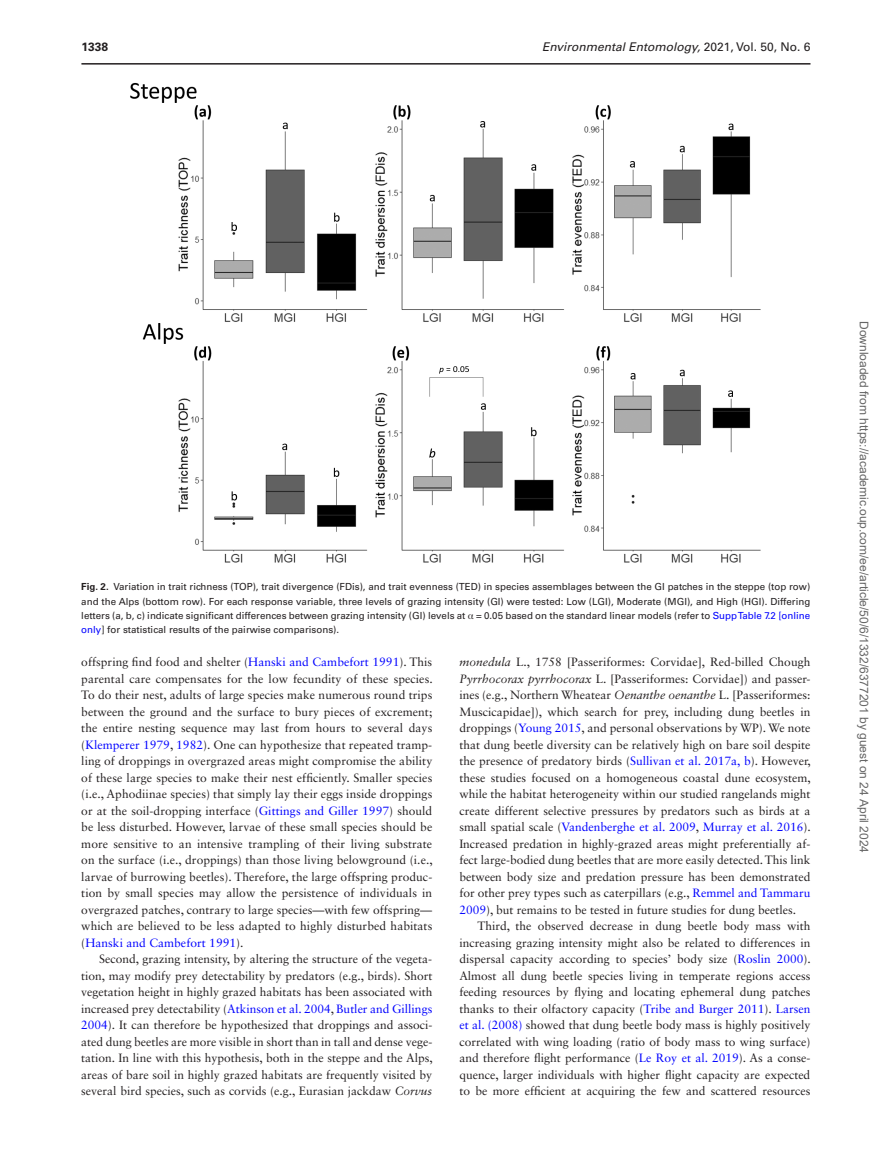
<style>
.page{position:relative;width:893px;height:1174px;background:#fff}
.page>*{position:absolute;margin:0;border:0;box-sizing:border-box;transform-origin:0 0}
.t1{font:12px/16.5px "Sabon LT Std";color:#231f20;text-align:justify}
.t2{font:12px "Arial";color:#666}
.t3{font:italic 12px "Univers LT Std";color:#231f20}
.t4{font:700 12px "Univers LT Std";color:#231f20}
.t5{font:9.75px/14.2px "Univers LT Std";color:#231f20;text-align:justify}
.s1{font-style:normal}
.s2{font-weight:700}
.s3{font-family:"Gandhari Unicode"}
.s4{color:#00f}
.s5{font-style:italic}
</style>
<div class="page">
<hr style="left:81px;top:63px;width:729px;height:2px;background:#231f20">
<img style="left:130px;top:83px;width:631px;height:480px">
<p class="t4" style="left:81px;top:40px;width:28px">1338</p>
<p class="t3" style="left:542px;top:40px;width:270px">Environmental Entomology, <span class="s1">2021, Vol. 50, No. 6</span></p>
<p class="t5" style="left:81px;top:580px;width:731px"><span class="s2">Fig. 2.</span> Variation in trait richness (TOP), trait divergence (FDis), and trait evenness (TED) in species assemblages between the GI patches in the steppe (top row) and the Alps (bottom row). For each response variable, three levels of grazing intensity (GI) were tested: Low (LGI), Moderate (MGI), and High (HGI). Differing letters (a, b, c) indicate significant differences between grazing intensity (GI) levels at <span class="s3">α</span> = 0.05 based on the standard linear models (refer to <span class="s4">Supp Table 7.2 [online only</span>] for statistical results of the pairwise comparisons).</p>
<p class="t1" style="left:81px;top:653px;width:353px">offspring find food and shelter (<span class="s4">Hanski and Cambefort 1991</span>). This parental care compensates for the low fecundity of these species.<br>To do their nest, adults of large species make numerous round trips between the ground and the surface to bury pieces of excrement; the entire nesting sequence may last from hours to several days (<span class="s4">Klemperer 1979</span>, <span class="s4">1982</span>). One can hypothesize that repeated tramp&shy;ling of droppings in overgrazed areas might compromise the ability of these large species to make their nest efficiently. Smaller species (i.e., Aphodiinae species) that simply lay their eggs inside droppings or at the soil-dropping interface (<span class="s4">Gittings and Giller 1997</span>) should be less disturbed. However, larvae of these small species should be more sensitive to an intensive trampling of their living substrate on the surface (i.e., droppings) than those living belowground (i.e., larvae of burrowing beetles). Therefore, the large offspring produc&shy;tion by small species may allow the persistence of individuals in overgrazed patches, contrary to large species—with few offspring— which are believed to be less adapted to highly disturbed habitats (<span class="s4">Hanski and Cambefort 1991</span>).</p>
<p class="t1" style="left:81px;top:950px;width:353px;text-indent:18px">Second, grazing intensity, by altering the structure of the vegeta&shy;tion, may modify prey detectability by predators (e.g., birds). Short vegetation height in highly grazed habitats has been associated with increased prey detectability (<span class="s4">Atkinson et al. 2004</span>, <span class="s4">Butler and Gillings 2004</span>). It can therefore be hypothesized that droppings and associ&shy;ated dung beetles are more visible in short than in tall and dense vege&shy;tation. In line with this hypothesis, both in the steppe and the Alps, areas of bare soil in highly grazed habitats are frequently visited by several bird species, such as corvids (e.g., Eurasian jackdaw <span class="s5">Corvus</span></p>
<p class="t1" style="left:459px;top:653px;width:353px"><span class="s5">monedula</span> L., 1758 [Passeriformes: Corvidae], Red-billed Chough <span class="s5">Pyrrhocorax pyrrhocorax</span> L. [Passeriformes: Corvidae]) and passer&shy;ines (e.g., Northern Wheatear <span class="s5">Oenanthe oenanthe</span> L. [Passeriformes:<br>Muscicapidae]), which search for prey, including dung beetles in droppings (<span class="s4">Young 2015</span>, and personal observations by WP). We note that dung beetle diversity can be relatively high on bare soil despite the presence of predatory birds (<span class="s4">Sullivan et al. 2017a, b</span>). However, these studies focused on a homogeneous coastal dune ecosystem, while the habitat heterogeneity within our studied rangelands might create different selective pressures by predators such as birds at a small spatial scale (<span class="s4">Vandenberghe et al. 2009</span>, <span class="s4">Murray et al. 2016</span>).<br>Increased predation in highly-grazed areas might preferentially af&shy;fect large-bodied dung beetles that are more easily detected. This link between body size and predation pressure has been demonstrated for other prey types such as caterpillars (e.g., <span class="s4">Remmel and Tammaru 2009</span>), but remains to be tested in future studies for dung beetles.</p>
<p class="t1" style="left:459px;top:917px;width:353px;text-indent:18px">Third, the observed decrease in dung beetle body mass with increasing grazing intensity might also be related to differences in dispersal capacity according to species’ body size (<span class="s4">Roslin 2000</span>).<br>Almost all dung beetle species living in temperate regions access feeding resources by flying and locating ephemeral dung patches thanks to their olfactory capacity (<span class="s4">Tribe and Burger 2011</span>). <span class="s4">Larsen et al. (2008)</span> showed that dung beetle body mass is highly positively correlated with wing loading (ratio of body mass to wing surface) and therefore flight performance (<span class="s4">Le Roy et al. 2019</span>). As a conse&shy;quence, larger individuals with higher flight capacity are expected to be more efficient at acquiring the few and scattered resources</p>
<p class="t2" style="left:868px;top:321px;width:533px;rotate:90deg">Downloaded from https://academic.oup.com/ee/article/50/6/1332/6377201 by guest on 24 April 2024</p>
</div>
